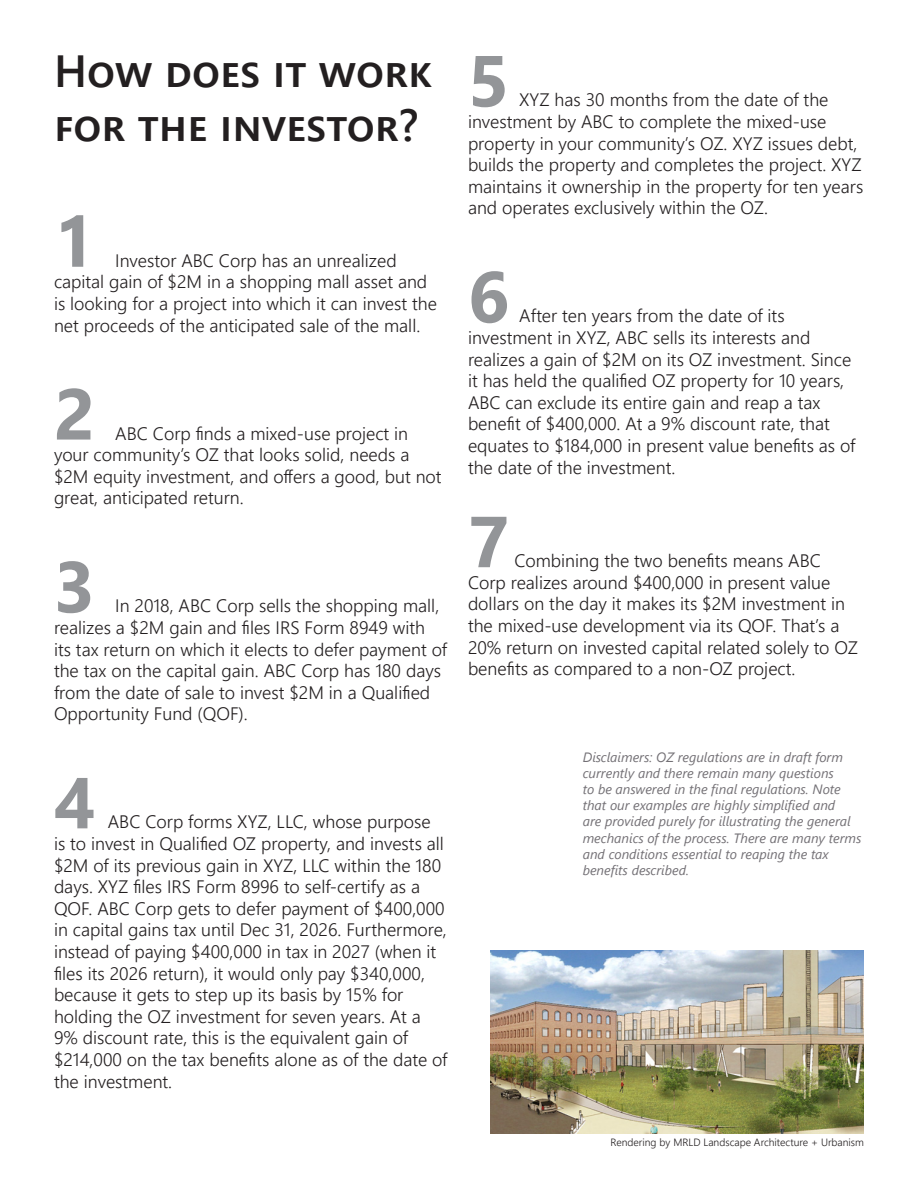
<style>
.page{position:relative;width:918px;height:1188px;background:#fff}
.page>*{position:absolute;margin:0;border:0;box-sizing:border-box;transform-origin:0 0}
.t1{font:700 72px "Segoe UI";color:#939598}
.t2{font:600 45px/54px "Segoe UI";color:#231f20}
.t3{font:300 18px/21.6px "Segoe UI";color:#231f20}
.t4{font:italic 13.5px/16.2px "Segoe UI";color:#737075}
.t5{font:300 10.5px "Segoe UI";color:#231f20}
</style>
<div class="page">
<img style="left:490px;top:950px;width:374px;height:184px">
<p class="t2" style="left:54px;top:40px;width:379px">How does it work for the investor?</p>
<p class="t1" style="left:54px;top:173px;width:43px">1</p>
<p class="t3" style="left:54px;top:248px;width:385px;text-indent:61px">Investor ABC Corp has an unrealized capital gain of $2M in a shopping mall asset and is looking for a project into which it can invest the net proceeds of the anticipated sale of the mall.</p>
<p class="t1" style="left:54px;top:346px;width:43px">2</p>
<p class="t3" style="left:54px;top:421px;width:389px;text-indent:61px">ABC Corp finds a mixed-use project in your community’s OZ that looks solid, needs a $2M equity investment, and offers a good, but not great, anticipated return.</p>
<p class="t1" style="left:54px;top:519px;width:43px">3</p>
<p class="t3" style="left:54px;top:593px;width:394px;text-indent:61px">In 2018, ABC Corp sells the shopping mall, realizes a $2M gain and files IRS Form 8949 with<br>its tax return on which it elects to defer payment of the tax on the capital gain. ABC Corp has 180 days from the date of sale to invest $2M in a Qualified Opportunity Fund (QOF).</p>
<p class="t1" style="left:54px;top:735px;width:43px">4</p>
<p class="t3" style="left:54px;top:809px;width:395px;text-indent:54px">ABC Corp forms XYZ, LLC, whose purpose<br>is to invest in Qualified OZ property, and invests all $2M of its previous gain in XYZ, LLC within the 180 days. XYZ files IRS Form 8996 to self-certify as a QOF. ABC Corp gets to defer payment of $400,000 in capital gains tax until Dec 31, 2026. Furthermore, instead of paying $400,000 in tax in 2027 (when it files its 2026 return), it would only pay $340,000, because it gets to step up its basis by 15% for holding the OZ investment for seven years. At a 9% discount rate, this is the equivalent gain of $214,000 on the tax benefits alone as of the date of the investment.</p>
<p class="t1" style="left:468px;top:13px;width:43px">5</p>
<p class="t3" style="left:468px;top:87px;width:397px;text-indent:51px">XYZ has 30 months from the date of the investment by ABC to complete the mixed-use property in your community’s OZ. XYZ issues debt, builds the property and completes the project. XYZ maintains it ownership in the property for ten years and operates exclusively within the OZ.</p>
<p class="t1" style="left:468px;top:229px;width:43px">6</p>
<p class="t3" style="left:468px;top:303px;width:389px;text-indent:51px">After ten years from the date of its investment in XYZ, ABC sells its interests and realizes a gain of $2M on its OZ investment. Since it has held the qualified OZ property for 10 years, ABC can exclude its entire gain and reap a tax benefit of $400,000. At a 9% discount rate, that equates to $184,000 in present value benefits as of the date of the investment.</p>
<p class="t1" style="left:468px;top:474px;width:43px">7</p>
<p class="t3" style="left:468px;top:548px;width:392px;text-indent:46px">Combining the two benefits means ABC Corp realizes around $400,000 in present value dollars on the day it makes its $2M investment in the mixed-use development via its QOF. That’s a 20% return on invested capital related solely to OZ benefits as compared to a non-OZ project.</p>
<p class="t4" style="left:583px;top:747px;width:280px">Disclaimers: OZ regulations are in draft form currently and there remain many questions<br>to be answered in the final regulations. Note that our examples are highly simplified and<br>are provided purely for illustrating the general mechanics of the process. There are many terms and conditions essential to reaping the tax benefits described.</p>
<p class="t5" style="left:611px;top:1133px;width:255px">Rendering by MRLD Landscape Architecture + Urbanism</p>
</div>
